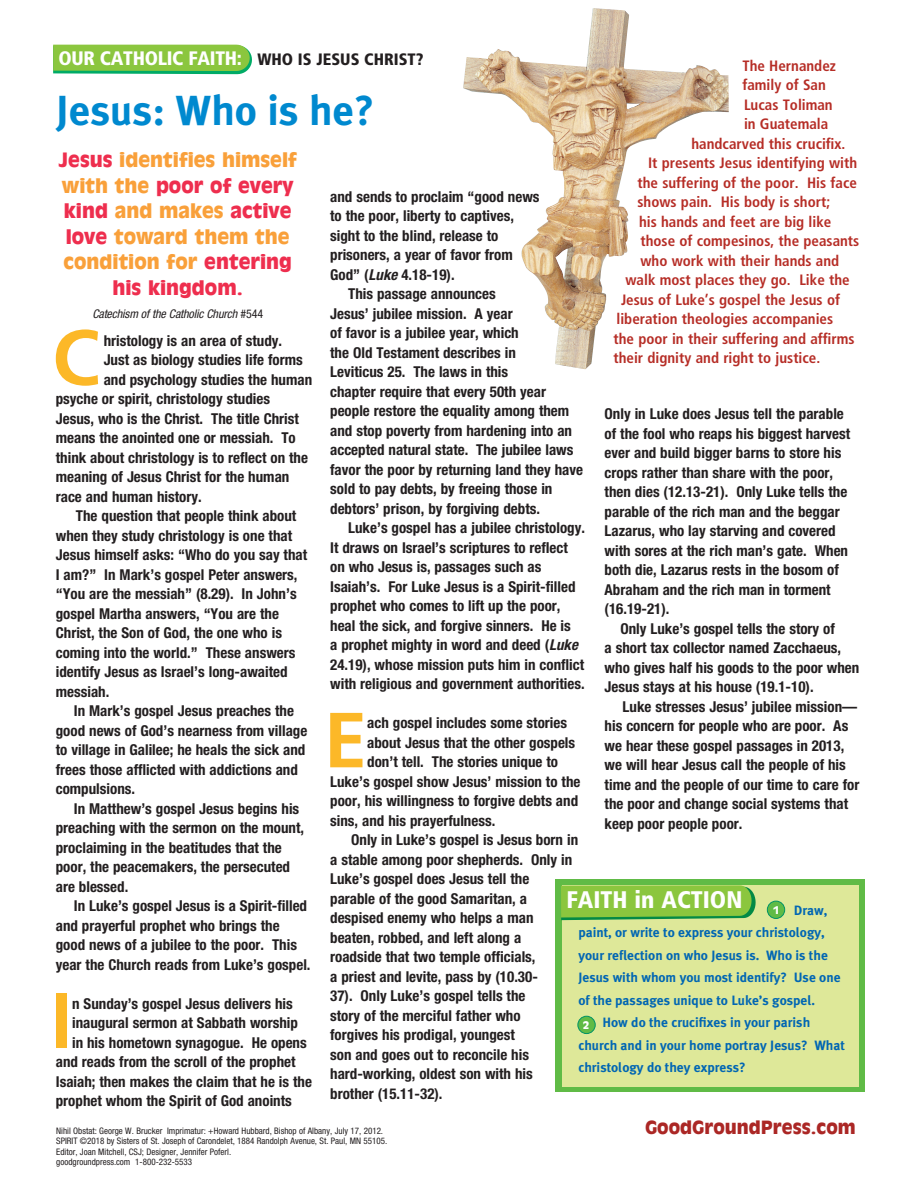
<style>
.page{position:relative;width:918px;height:1188px;background:#fff}
.page>*{position:absolute;margin:0;border:0;box-sizing:border-box;transform-origin:0 0}
.SP_Copy_2{font:700 78px "Frutiger";color:#fcb828}
.t1{font:700 42px "Meta Plus";color:#0089cf}
.t2{font:900 condensed 24px "Frutiger";color:#fff}
.t3{font:900 19.5px/25.5px "Incised 901 BT";color:#f9a03a;text-align:center}
.t4{font:900 condensed 19.5px "Frutiger";letter-spacing:-.015em;color:#fff}
.t5{font:900 18px "Incised 901 BT";color:#ab2725}
.SP_Copy_2-2{font:700 condensed 15px/19.5px "Helvetica Neue";color:#231f20}
.Live_It_Copy{font:700 condensed 15px "Frutiger";color:#b62d26}
.Live_It_Copy-2{font:700 13.5px/22.5px "Meta Plus";color:#0166b3}
.t6{font:italic condensed 12px "Helvetica Neue";letter-spacing:-.01em;color:#231f20}
.t7{font:900 10.5px "Incised 901 BT";color:#fff}
.t8{font:condensed 9px/10.5px "Helvetica Neue";color:#231f20}
.s1{font-size:16.5px;color:#231f20}
.s2{color:#ee2e4e}
.s3{font-style:normal}
.s4{font-style:italic}
</style>
<div class="page">
<svg style="left:53px;top:45px;width:199px;height:29px;background:#7ec446"></svg>
<img style="left:463px;top:49px;width:146px;height:320px">
<div style="left:555px;top:879px;width:309px;height:213px;background:#60bb46"></div>
<div style="left:562px;top:885px;width:296px;height:202px;background:#dee899"></div>
<div style="left:767px;top:901px;width:18px;height:17px;background:#60bb46;border-radius:50%"></div>
<div style="left:767px;top:901px;width:18px;height:18px;border:1px solid #009365;border-radius:50%"></div>
<div style="left:578px;top:1016px;width:17px;height:18px;background:#60bb46;border-radius:50%"></div>
<div style="left:578px;top:1016px;width:18px;height:18px;border:1px solid #009365;border-radius:50%"></div>
<svg style="left:561px;top:885px;width:195px;height:35px;background:#84c243"></svg>
<p class="t4" style="left:58px;top:47px;width:367px">OUR CATHOLIC FAITH: <span class="s1">WHO IS JESUS CHRIST?</span></p>
<p class="Live_It_Copy" style="left:742px;top:57px;width:95px">The Hernandez</p>
<p class="Live_It_Copy" style="left:742px;top:76px;width:85px">family of San</p>
<p class="Live_It_Copy" style="left:744px;top:96px;width:90px">Lucas Toliman</p>
<p class="Live_It_Copy" style="left:744px;top:115px;width:86px">in Guatemala</p>
<p class="Live_It_Copy" style="left:692px;top:135px;width:155px">handcarved this crucifix.</p>
<p class="Live_It_Copy" style="left:648px;top:154px;width:211px">It presents Jesus identifying with</p>
<p class="Live_It_Copy" style="left:638px;top:174px;width:221px">the suffering of the poor. His face</p>
<p class="Live_It_Copy" style="left:638px;top:193px;width:194px">shows pain. His body is short;</p>
<p class="Live_It_Copy" style="left:639px;top:213px;width:194px">his hands and feet are big like</p>
<p class="Live_It_Copy" style="left:640px;top:232px;width:220px">those of compesinos, the peasants</p>
<p class="Live_It_Copy" style="left:640px;top:252px;width:200px">who work with their hands and</p>
<p class="Live_It_Copy" style="left:626px;top:271px;width:226px">walk most places they go. Like the</p>
<p class="Live_It_Copy" style="left:621px;top:291px;width:221px">Jesus of Luke’s gospel the Jesus of</p>
<p class="Live_It_Copy" style="left:616px;top:310px;width:218px">liberation theologies accompanies</p>
<p class="Live_It_Copy" style="left:614px;top:330px;width:243px">the poor in their suffering and affirms</p>
<p class="Live_It_Copy" style="left:614px;top:349px;width:208px">their dignity and right to justice.</p>
<p class="t1" style="left:56px;top:86px;width:320px">Jesus: Who is he?</p>
<p class="t3" style="left:59px;top:147px;width:240px"><span class="s2">Jesus</span> identifies himself with the <span class="s2">poor of every kind</span> and makes <span class="s2">active love</span> toward them the condition for <span class="s2">entering his kingdom.</span></p>
<p class="t6" style="left:92px;top:307px;width:172px">Catechism of the Catholic Church <span class="s3">#544</span></p>
<p class="SP_Copy_2-2" style="left:330px;top:187px;width:211px">and sends to proclaim “good news to the poor, liberty to captives, sight to the blind, release to prisoners, a year of favor from<br>God” (<span class="s4">Luke</span> 4.18-19).</p>
<p class="SP_Copy_2-2" style="left:330px;top:284px;width:254px;text-indent:18px">This passage announces<br>Jesus’ jubilee mission. A year<br>of favor is a jubilee year, which<br>the Old Testament describes in<br>Leviticus 25. The laws in this<br>chapter require that every 50th year people restore the equality among them and stop poverty from hardening into an accepted natural state. The jubilee laws favor the poor by returning land they have sold to pay debts, by freeing those in debtors’ prison, by forgiving debts.</p>
<p class="SP_Copy_2-2" style="left:330px;top:518px;width:256px;text-indent:18px">Luke’s gospel has a jubilee christology.<br>It draws on Israel’s scriptures to reflect on who Jesus is, passages such as Isaiah’s. For Luke Jesus is a Spirit-filled prophet who comes to lift up the poor, heal the sick, and forgive sinners. He is<br>a prophet mighty in word and deed (<span class="s4">Luke </span>24.19), whose mission puts him in conflict with religious and government authorities.</p>
<p class="SP_Copy_2" style="left:324px;top:694px;width:45px">E</p>
<p class="SP_Copy_2-2" style="left:367px;top:713px;width:201px">ach gospel includes some stories</p>
<p class="SP_Copy_2" style="left:52px;top:312px;width:49px">C</p>
<p class="SP_Copy_2-2" style="left:104px;top:331px;width:180px">hristology is an area of study.</p>
<p class="SP_Copy_2-2" style="left:104px;top:350px;width:201px">Just as biology studies life forms</p>
<p class="SP_Copy_2-2" style="left:104px;top:370px;width:210px">and psychology studies the human</p>
<p class="SP_Copy_2-2" style="left:56px;top:389px;width:216px">psyche or spirit, christology studies</p>
<p class="SP_Copy_2-2" style="left:56px;top:409px;width:245px">Jesus, who is the Christ. The title Christ</p>
<p class="SP_Copy_2-2" style="left:56px;top:428px;width:241px">means the anointed one or messiah. To</p>
<p class="SP_Copy_2-2" style="left:56px;top:448px;width:254px">think about christology is to reflect on the</p>
<p class="SP_Copy_2-2" style="left:56px;top:467px;width:235px">meaning of Jesus Christ for the human</p>
<p class="SP_Copy_2-2" style="left:56px;top:487px;width:147px">race and human history.</p>
<p class="SP_Copy_2-2" style="left:56px;top:506px;width:253px;text-indent:20px">The question that people think about when they study christology is one that Jesus himself asks: “Who do you say that I am?” In Mark’s gospel Peter answers, “You are the messiah” (8.29). In John’s gospel Martha answers, “You are the Christ, the Son of God, the one who is coming into the world.” These answers identify Jesus as Israel’s long-awaited messiah.</p>
<p class="SP_Copy_2-2" style="left:56px;top:701px;width:253px;text-indent:18px">In Mark’s gospel Jesus preaches the good news of God’s nearness from village to village in Galilee; he heals the sick and frees those afflicted with addictions and compulsions.</p>
<p class="SP_Copy_2-2" style="left:56px;top:799px;width:250px;text-indent:18px">In Matthew’s gospel Jesus begins his preaching with the sermon on the mount, proclaiming in the beatitudes that the poor, the peacemakers, the persecuted are blessed.</p>
<p class="SP_Copy_2-2" style="left:56px;top:896px;width:256px;text-indent:18px">In Luke’s gospel Jesus is a Spirit-filled and prayerful prophet who brings the good news of a jubilee to the poor. This year the Church reads from Luke’s gospel.</p>
<p class="SP_Copy_2" style="left:50px;top:975px;width:23px">I</p>
<p class="SP_Copy_2-2" style="left:72px;top:994px;width:222px">n Sunday’s gospel Jesus delivers his</p>
<p class="SP_Copy_2-2" style="left:605px;top:404px;width:247px">Only in Luke does Jesus tell the parable of the fool who reaps his biggest harvest ever and build bigger barns to store his crops rather than share with the poor, then dies (12.13-21). Only Luke tells the parable of the rich man and the beggar Lazarus, who lay starving and covered with sores at the rich man’s gate. When both die, Lazarus rests in the bosom of Abraham and the rich man in torment (16.19-21).</p>
<p class="SP_Copy_2-2" style="left:605px;top:619px;width:256px;text-indent:16px">Only Luke’s gospel tells the story of<br>a short tax collector named Zacchaeus, who gives half his goods to the poor when Jesus stays at his house (19.1-10).</p>
<p class="SP_Copy_2-2" style="left:605px;top:697px;width:256px;text-indent:18px">Luke stresses Jesus’ jubilee mission— his concern for people who are poor. As we hear these gospel passages in 2013, we will hear Jesus call the people of his time and the people of our time to care for the poor and change social systems that keep poor people poor.</p>
<p class="SP_Copy_2-2" style="left:367px;top:733px;width:209px">about Jesus that the other gospels</p>
<p class="SP_Copy_2-2" style="left:367px;top:752px;width:192px">don’t tell. The stories unique to</p>
<p class="SP_Copy_2-2" style="left:330px;top:772px;width:252px">Luke’s gospel show Jesus’ mission to the</p>
<p class="SP_Copy_2-2" style="left:330px;top:791px;width:249px">poor, his willingness to forgive debts and</p>
<p class="SP_Copy_2-2" style="left:330px;top:811px;width:167px">sins, and his prayerfulness.</p>
<p class="SP_Copy_2-2" style="left:330px;top:830px;width:249px;text-indent:21px">Only in Luke’s gospel is Jesus born in a stable among poor shepherds. Only in<br>Luke’s gospel does Jesus tell the<br>parable of the good Samaritan, a despised enemy who helps a man beaten, robbed, and left along a<br>roadside that two temple officials,<br>a priest and levite, pass by (10.30-<br>37). Only Luke’s gospel tells the<br>story of the merciful father who<br>forgives his prodigal, youngest<br>son and goes out to reconcile his hard-working, oldest son with his brother (15.11-32).</p>
<p class="t2" style="left:566px;top:885px;width:177px">FAITH in ACTION</p>
<p class="Live_It_Copy-2" style="left:578px;top:899px;width:264px;text-indent:215px">Draw, paint, or write to express your christology, your reflection on who Jesus is. Who is the Jesus with whom you most identify? Use one of the passages unique to Luke’s gospel.</p>
<p class="Live_It_Copy-2" style="left:578px;top:1012px;width:268px;text-indent:7px">2 How do the crucifixes in your parish church and in your home portray Jesus? What christology do they express?</p>
<p class="t7" style="left:773px;top:904px;width:8px">1</p>
<p class="SP_Copy_2-2" style="left:72px;top:1013px;width:227px">inaugural sermon at Sabbath worship</p>
<p class="SP_Copy_2-2" style="left:72px;top:1033px;width:236px">in his hometown synagogue. He opens</p>
<p class="SP_Copy_2-2" style="left:56px;top:1052px;width:241px">and reads from the scroll of the prophet</p>
<p class="SP_Copy_2-2" style="left:56px;top:1072px;width:258px">Isaiah; then makes the claim that he is the</p>
<p class="SP_Copy_2-2" style="left:56px;top:1091px;width:238px">prophet whom the Spirit of God anoints</p>
<p class="t7" style="left:583px;top:1019px;width:8px">2</p>
<p class="t8" style="left:56px;top:1125px;width:328px">Nihil Obstat: George W. Brucker Imprimatur: +Howard Hubbard, Bishop of Albany, July 17, 2012.</p>
<p class="t8" style="left:56px;top:1136px;width:333px">SPIRIT ©2018 by Sisters of St. Joseph of Carondelet, 1884 Randolph Avenue, St. Paul, MN 55105.<br>Editor, Joan Mitchell, CSJ; Designer, Jennifer Poferl.</p>
<p class="t8" style="left:56px;top:1157px;width:138px">goodgroundpress.com 1-800-232-5533</p>
<p class="t5" style="left:645px;top:1116px;width:212px">GoodGroundPress.com</p>
</div>
